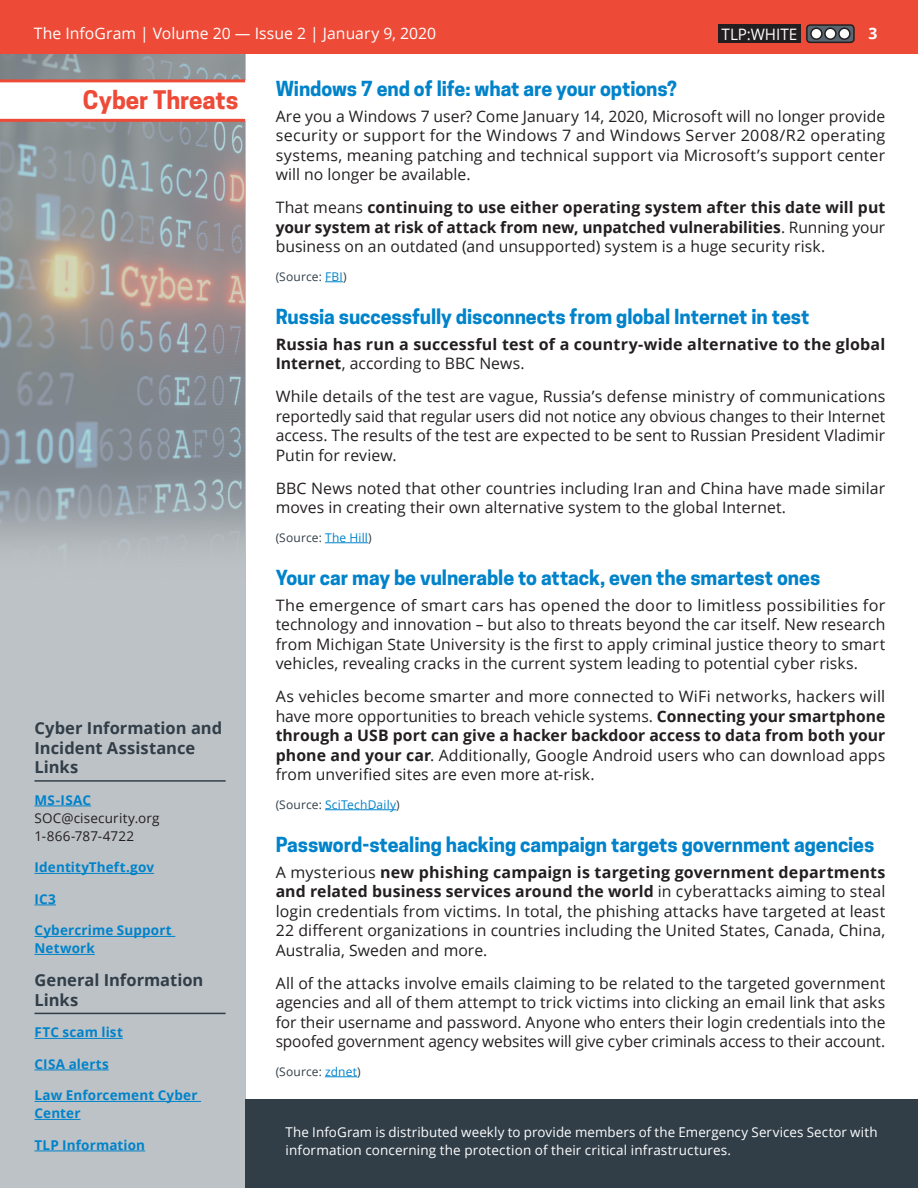
<style>
.page{position:relative;width:918px;height:1188px;background:#fff}
.page>*{position:absolute;margin:0;border:0;box-sizing:border-box;transform-origin:0 0}
.t1{font:700 24px "Cooper Hewitt";letter-spacing:-.005em;color:#ed4b38}
.Subhead{font:700 19.5px "Cooper Hewitt";letter-spacing:-.005em;color:#0083ca}
.Reference_subhead{font:700 16.5px/19.5px "Open Sans";color:#313e48}
.t2{font:15.75px/19.5px "Open Sans";letter-spacing:.005em;color:#231f20;text-align:justify}
.t3{font:700 15.75px/19.5px "Open Sans";letter-spacing:.005em;color:#231f20;text-align:justify}
.t4{font:15.75px "Open Sans";color:#fff}
.t5{font:700 15.75px "Open Sans";color:#fff}
.t6{font:13.5px/18px "Open Sans";letter-spacing:.01em;color:#fff}
.t7{font:700 13.5px/18px "Open Sans";letter-spacing:.01em;color:#0083ca}
.t8{font:13.5px "Open Sans";letter-spacing:.015em;color:#231f20}
.t9{font:12px "Open Sans";letter-spacing:.015em;color:#313e48}
.t10{font:12px "Open Sans";letter-spacing:.015em;color:#0083ca}
.s1{font-weight:400}
.s2{color:#0083ca}
.s3{font-weight:700}
.s4{color:#313e48}
</style>
<div class="page">
<img style="left:0;top:54px;width:245px;height:1134px">
<div style="left:0;top:0;width:918px;height:54px;background:#ed4b38"></div>
<div style="left:0;top:81px;width:245px;height:40px;background:#fff"></div>
<hr style="left:0;top:79px;width:245px;height:3px;background:#ed4b38">
<hr style="left:0;top:119px;width:245px;height:3px;background:#ed4b38">
<div style="left:718px;top:24px;width:83px;height:19px;background:#231f20"></div>
<div style="left:807px;top:25px;width:47px;height:17px;background:#5a6670;border-radius:3px"></div>
<div style="left:806px;top:24px;width:49px;height:19px;border:2px solid #231f20;border-radius:3px"></div>
<div style="left:811px;top:28px;width:11px;height:11px;background:#fff;border-radius:50%"></div>
<div style="left:810px;top:28px;width:13px;height:12px;border:2px solid #231f20;border-radius:50%"></div>
<div style="left:825px;top:28px;width:11px;height:11px;background:#fff;border-radius:50%"></div>
<div style="left:824px;top:28px;width:13px;height:12px;border:2px solid #231f20;border-radius:50%"></div>
<div style="left:839px;top:28px;width:11px;height:11px;background:#fff;border-radius:50%"></div>
<div style="left:838px;top:28px;width:13px;height:12px;border:2px solid #231f20;border-radius:50%"></div>
<div style="left:245px;top:1099px;width:673px;height:89px;background:#313e48"></div>
<svg style="left:325px;top:281px;width:18px;height:1px"></svg>
<hr style="left:325px;top:542px;width:43px;height:1px;background:#0083ca">
<hr style="left:325px;top:809px;width:71px;height:1px;background:#0083ca">
<hr style="left:325px;top:1076px;width:32px;height:1px;background:#0083ca">
<hr style="left:34px;top:780px;width:192px;height:2px;background:#313e48">
<hr style="left:34px;top:806px;width:57px;height:1px;background:#0083ca">
<hr style="left:34px;top:873px;width:120px;height:1px;background:#0083ca">
<svg style="left:34px;top:905px;width:22px;height:1px"></svg>
<hr style="left:34px;top:936px;width:141px;height:1px;background:#0083ca">
<hr style="left:34px;top:954px;width:61px;height:1px;background:#0083ca">
<hr style="left:34px;top:1013px;width:192px;height:1px;background:#313e48">
<hr style="left:34px;top:1038px;width:89px;height:1px;background:#0083ca">
<hr style="left:34px;top:1070px;width:75px;height:1px;background:#0083ca">
<hr style="left:34px;top:1101px;width:167px;height:1px;background:#0083ca">
<hr style="left:34px;top:1119px;width:47px;height:1px;background:#0083ca">
<hr style="left:34px;top:1151px;width:111px;height:1px;background:#0083ca">
<p class="t4" style="left:34px;top:23px;width:404px">The InfoGram | Volume 20 — Issue 2 | January 9, 2020</p>
<p class="t4" style="left:722px;top:23px;width:77px">TLP:WHITE</p>
<p class="t5" style="left:869px;top:22px;width:10px">3</p>
<p class="t1" style="left:83px;top:86px;width:157px">Cyber Threats</p>
<p class="Reference_subhead" style="left:34px;top:718px;width:189px">Cyber Information and<br>Incident Assistance<br>Links</p>
<p class="t7" style="left:34px;top:791px;width:58px">MS-ISAC</p>
<p class="t8" style="left:34px;top:809px;width:127px">SOC@cisecurity.org</p>
<p class="t8" style="left:34px;top:827px;width:101px">1-866-787-4722</p>
<p class="t7" style="left:34px;top:858px;width:121px">IdentityTheft.gov</p>
<p class="t7" style="left:34px;top:890px;width:23px">IC3</p>
<p class="t7" style="left:34px;top:921px;width:139px">Cybercrime Support<br>Network</p>
<p class="Reference_subhead" style="left:34px;top:970px;width:170px">General Information<br>Links</p>
<p class="t7" style="left:34px;top:1023px;width:90px">FTC scam list</p>
<p class="t7" style="left:34px;top:1055px;width:76px">CISA alerts</p>
<p class="t7" style="left:34px;top:1086px;width:165px">Law Enforcement Cyber<br>Center</p>
<p class="t7" style="left:34px;top:1136px;width:112px">TLP Information</p>
<h1 class="Subhead" style="left:276px;top:77px;width:403px">Windows 7 end of life: what are your options?</h1>
<p class="t2" style="left:276px;top:106px;width:611px">Are you a Windows 7 user? Come January 14, 2020, Microsoft will no longer provide security or support for the Windows 7 and Windows Server 2008/R2 operating systems, meaning patching and technical support via Microsoft’s support center will no longer be available.</p>
<p class="t3" style="left:276px;top:198px;width:611px"><span class="s1">That means</span> continuing to use either operating system after this date will put your system at risk of attack from new, unpatched vulnerabilities<span class="s1">. Running your business on an outdated (and unsupported) system is a huge security risk.</span></p>
<p class="t9" style="left:276px;top:268px;width:73px">(Source: <span class="s2">FBI</span>)</p>
<h1 class="Subhead" style="left:276px;top:305px;width:535px">Russia successfully disconnects from global Internet in test</h1>
<p class="t3" style="left:276px;top:334px;width:611px">Russia has run a successful test of a country-wide alternative to the global<br>Internet<span class="s1">, according to BBC News.</span></p>
<p class="t2" style="left:276px;top:387px;width:611px">While details of the test are vague, Russia’s defense ministry of communications reportedly said that regular users did not notice any obvious changes to their Internet access. The results of the test are expected to be sent to Russian President Vladimir Putin for review.</p>
<p class="t2" style="left:276px;top:478px;width:611px">BBC News noted that other countries including Iran and China have made similar moves in creating their own alternative system to the global Internet.</p>
<p class="t9" style="left:276px;top:529px;width:98px">(Source: <span class="s2">The Hill</span>)</p>
<h1 class="Subhead" style="left:276px;top:566px;width:546px">Your car may be vulnerable to attack, even the smartest ones</h1>
<p class="t2" style="left:276px;top:595px;width:611px">The emergence of smart cars has opened the door to limitless possibilities for technology and innovation – but also to threats beyond the car itself. New research from Michigan State University is the first to apply criminal justice theory to smart vehicles, revealing cracks in the current system leading to potential cyber risks.</p>
<p class="t2" style="left:276px;top:687px;width:611px">As vehicles become smarter and more connected to WiFi networks, hackers will have more opportunities to breach vehicle systems. <span class="s3">Connecting your smartphone through a USB port can give a hacker backdoor access to data from both your phone and your car</span>. Additionally, Google Android users who can download apps from unverified sites are even more at-risk.</p>
<p class="t10" style="left:276px;top:796px;width:126px"><span class="s4">(Source:</span> SciTechDaily<span class="s4">)</span></p>
<h1 class="Subhead" style="left:276px;top:833px;width:600px">Password-stealing hacking campaign targets government agencies</h1>
<p class="t2" style="left:276px;top:862px;width:611px">A mysterious <span class="s3">new phishing campaign is targeting government departments and related business services around the world</span> in cyberattacks aiming to steal login credentials from victims. In total, the phishing attacks have targeted at least 22 different organizations in countries including the United States, Canada, China, Australia, Sweden and more.</p>
<p class="t2" style="left:276px;top:973px;width:611px">All of the attacks involve emails claiming to be related to the targeted government agencies and all of them attempt to trick victims into clicking an email link that asks for their username and password. Anyone who enters their login credentials into the spoofed government agency websites will give cyber criminals access to their account.</p>
<p class="t9" style="left:276px;top:1063px;width:87px">(Source: <span class="s2">zdnet</span>)</p>
<p class="t6" style="left:286px;top:1123px;width:593px">The InfoGram is distributed weekly to provide members of the Emergency Services Sector with information concerning the protection of their critical infrastructures.</p>
</div>
